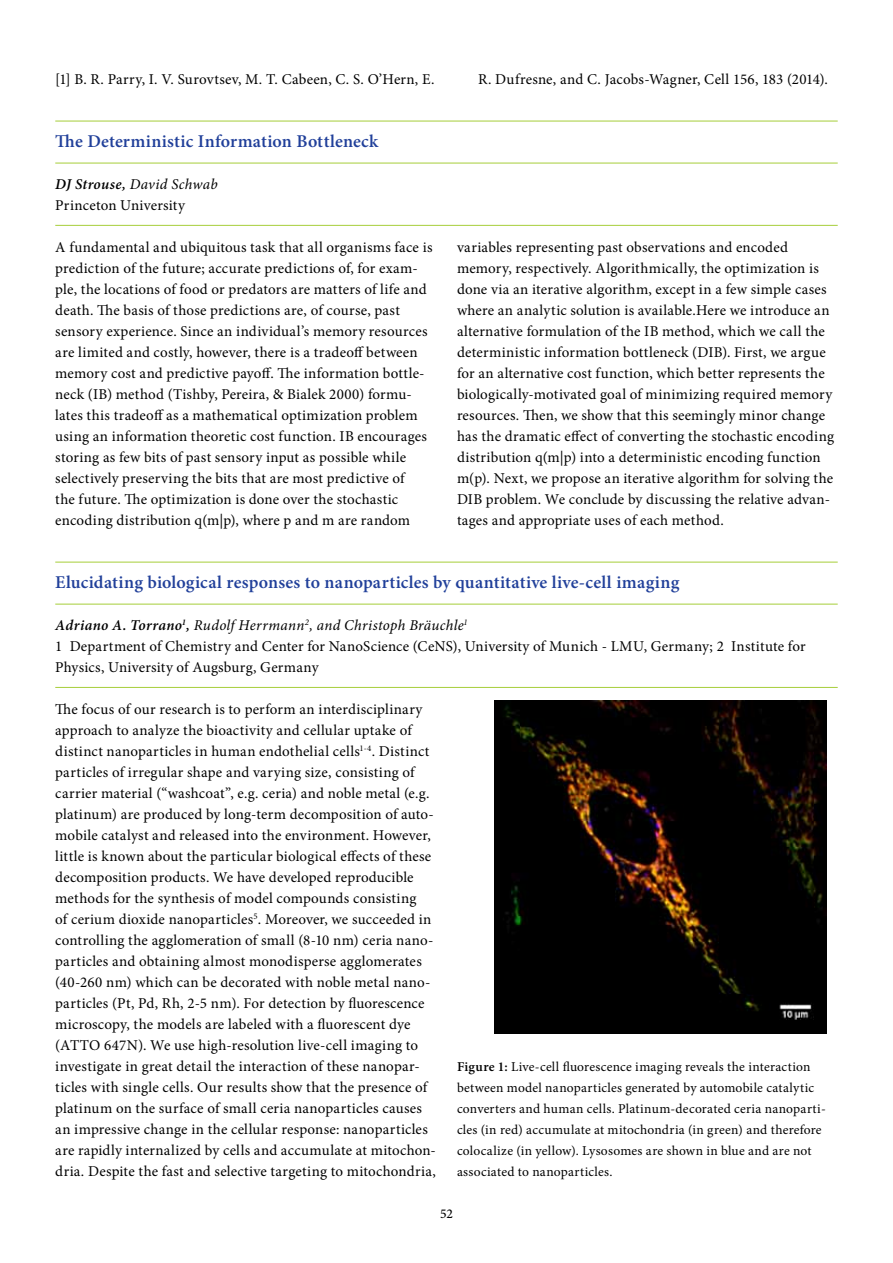
<style>
.page{position:relative;width:893px;height:1263px;background:#fff}
.page>*{position:absolute;margin:0;border:0;box-sizing:border-box;transform-origin:0 0}
.t1{font:600 18px "Minion Pro";letter-spacing:.015em;color:#21409a}
.t2{font:15px/21px "Minion Pro";letter-spacing:.015em;color:#000}
.t3{font:13.5px/21px "Minion Pro";letter-spacing:.015em;color:#000}
.t4{font:500 13.5px "Minion Pro";color:#000}
.s1{font-weight:600;font-style:italic}
.s2{font-style:italic}
.s3{font-weight:600}
</style>
<div class="page">
<hr style="left:55px;top:121px;width:783px;height:1px;background:#a6ce39">
<hr style="left:55px;top:163px;width:783px;height:1px;background:#a6ce39">
<hr style="left:55px;top:225px;width:783px;height:1px;background:#a6ce39">
<hr style="left:55px;top:562px;width:783px;height:1px;background:#a6ce39">
<hr style="left:55px;top:604px;width:783px;height:1px;background:#a6ce39">
<hr style="left:55px;top:687px;width:783px;height:1px;background:#a6ce39">
<img style="left:494px;top:700px;width:332px;height:333px">
<p class="t2" style="left:55px;top:69px;width:381px">[1] B. R. Parry, I. V. Surovtsev, M. T. Cabeen, C. S. O’Hern, E.</p>
<p class="t2" style="left:478px;top:69px;width:351px">R. Dufresne, and C. Jacobs-Wagner, Cell 156, 183 (2014).</p>
<p class="t1" style="left:55px;top:129px;width:324px">The Deterministic Information Bottleneck</p>
<p class="t2" style="left:55px;top:174px;width:164px"><span class="s1">DJ Strouse,</span> <span class="s2">David Schwab<br></span>Princeton University</p>
<p class="t2" style="left:55px;top:237px;width:379px">A fundamental and ubiquitous task that all organisms face is prediction of the future; accurate predictions of, for exam&shy;ple, the locations of food or predators are matters of life and death. The basis of those predictions are, of course, past sensory experience. Since an individual’s memory resources are limited and costly, however, there is a tradeoff between memory cost and predictive payoff. The information bottle&shy;neck (IB) method (Tishby, Pereira, &amp; Bialek 2000) formu&shy;lates this tradeoff as a mathematical optimization problem using an information theoretic cost function. IB encourages storing as few bits of past sensory input as possible while selectively preserving the bits that are most predictive of<br>the future. The optimization is done over the stochastic encoding distribution q(m|p), where p and m are random</p>
<p class="t2" style="left:457px;top:237px;width:379px">variables representing past observations and encoded memory, respectively. Algorithmically, the optimization is done via an iterative algorithm, except in a few simple cases where an analytic solution is available.Here we introduce an alternative formulation of the IB method, which we call the deterministic information bottleneck (DIB). First, we argue for an alternative cost function, which better represents the biologically-motivated goal of minimizing required memory resources. Then, we show that this seemingly minor change has the dramatic effect of converting the stochastic encoding distribution q(m|p) into a deterministic encoding function m(p). Next, we propose an iterative algorithm for solving the DIB problem. We conclude by discussing the relative advan&shy;tages and appropriate uses of each method.</p>
<p class="t1" style="left:55px;top:570px;width:626px">Elucidating biological responses to nanoparticles by quantitative live-cell imaging</p>
<p class="t2" style="left:55px;top:615px;width:752px"><span class="s1">Adriano A. Torrano</span><sup>1</sup><span class="s1">,</span> <span class="s2">Rudolf Herrmann</span><sup>2</sup><span class="s2">, and Christoph Bräuchle</span><sup>1<br></sup>1 Department of Chemistry and Center for NanoScience (CeNS), University of Munich - LMU, Germany; 2 Institute for<br>Physics, University of Augsburg, Germany</p>
<p class="t2" style="left:55px;top:699px;width:382px">The focus of our research is to perform an interdisciplinary approach to analyze the bioactivity and cellular uptake of distinct nanoparticles in human endothelial cells<sup>1-4</sup>. Distinct particles of irregular shape and varying size, consisting of carrier material (“washcoat”, e.g. ceria) and noble metal (e.g. platinum) are produced by long-term decomposition of auto&shy;mobile catalyst and released into the environment. However, little is known about the particular biological effects of these decomposition products. We have developed reproducible methods for the synthesis of model compounds consisting<br>of cerium dioxide nanoparticles<sup>5</sup>. Moreover, we succeeded in controlling the agglomeration of small (8-10 nm) ceria nano&shy;particles and obtaining almost monodisperse agglomerates (40-260 nm) which can be decorated with noble metal nano&shy;particles (Pt, Pd, Rh, 2-5 nm). For detection by fluorescence microscopy, the models are labeled with a fluorescent dye (ATTO 647N). We use high-resolution live-cell imaging to investigate in great detail the interaction of these nanopar&shy;ticles with single cells. Our results show that the presence of platinum on the surface of small ceria nanoparticles causes an impressive change in the cellular response: nanoparticles are rapidly internalized by cells and accumulate at mitochon&shy;dria. Despite the fast and selective targeting to mitochondria,</p>
<p class="t3" style="left:457px;top:1056px;width:370px"><span class="s3">Figure 1:</span> Live-cell fluorescence imaging reveals the interaction between model nanoparticles generated by automobile catalytic converters and human cells. Platinum-decorated ceria nanoparti&shy;cles (in red) accumulate at mitochondria (in green) and therefore colocalize (in yellow). Lysosomes are shown in blue and are not associated to nanoparticles.</p>
<p class="t4" style="left:440px;top:1205px;width:14px">52</p>
</div>
